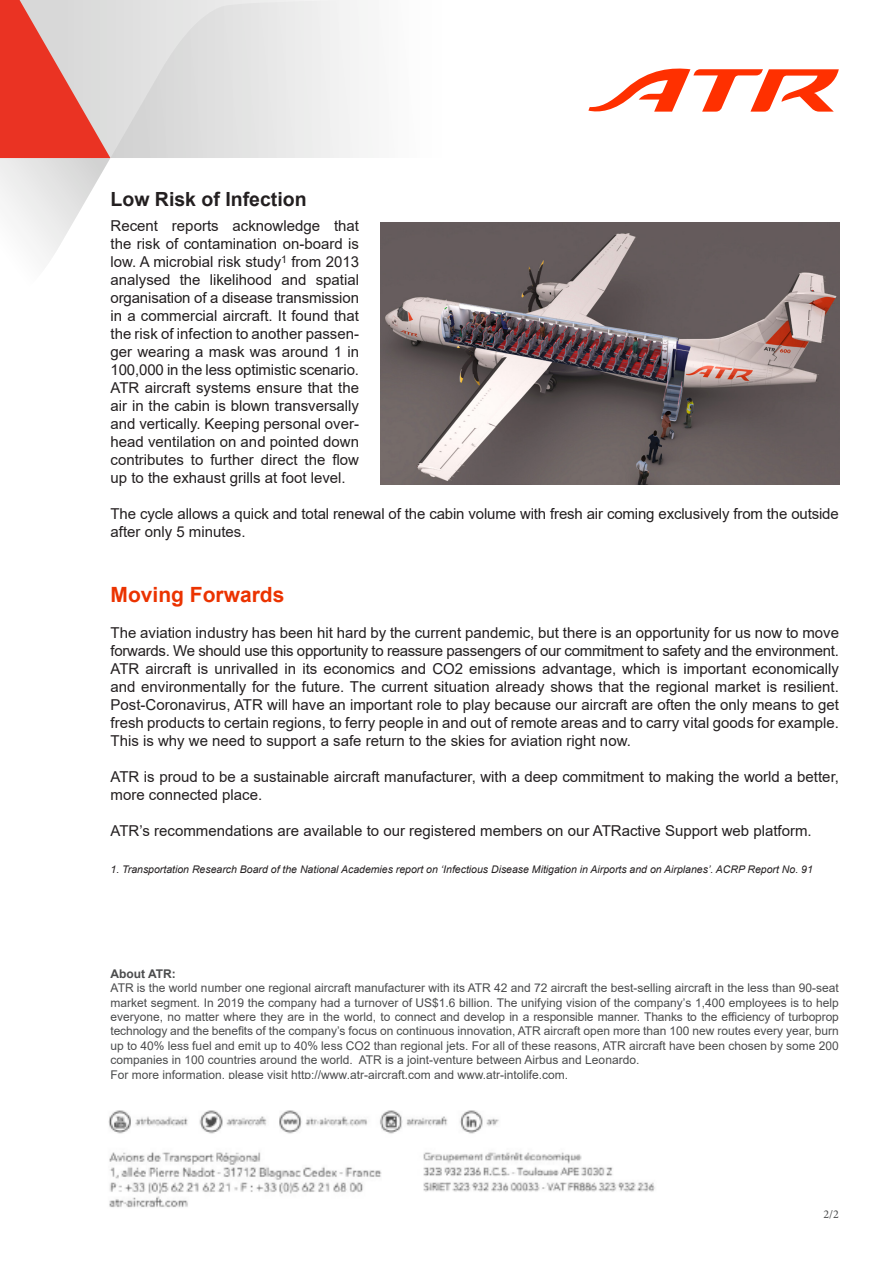
<style>
.page{position:relative;width:893px;height:1263px;background:#fff}
.page>*{position:absolute;margin:0;border:0;box-sizing:border-box;transform-origin:0 0}
.t1{font:700 21px "Arial";color:#eb3300}
.t2{font:700 19.5px "Arial";color:#231f20}
.t3{font:15px/18px "Arial";color:#231f20;text-align:justify}
.t4{font:12px/14.4px "Arial";color:#4b4c4d;text-align:justify}
.t5{font:700 12px "Arial";color:#4b4c4d}
.t6{font:12px "Minion Pro";color:#4b4c4d}
.t7{font:italic 10.5px "Arial";color:#231f20}
</style>
<div class="page">
<svg style="left:588px;top:69px;width:251px;height:43px"></svg>
<svg style="left:0;top:0;width:110px;height:260px"></svg>
<svg style="left:110px;top:0;width:249px;height:158px;background:#e4e4e4"></svg>
<img style="left:108px;top:1110px;width:547px;height:98px">
<img style="left:380px;top:222px;width:460px;height:262px">
<p class="t2" style="left:111px;top:185px;width:198px">Low Risk of Infection</p>
<p class="t3" style="left:111px;top:217px;width:250px">Recent reports acknowledge that the risk of contamination on-board is low. A microbial risk study<sup>1</sup> from 2013 analysed the likelihood and spatial organisation of a disease transmission in a commercial aircraft. It found that the risk of infection to another passen&shy;ger wearing a mask was around 1 in 100,000 in the less optimistic scenario.<br>ATR aircraft systems ensure that the air in the cabin is blown transversally and vertically. Keeping personal over&shy;head ventilation on and pointed down contributes to further direct the flow up to the exhaust grills at foot level.</p>
<p class="t3" style="left:111px;top:505px;width:730px">The cycle allows a quick and total renewal of the cabin volume with fresh air coming exclusively from the outside after only 5 minutes.</p>
<p class="t1" style="left:111px;top:579px;width:175px">Moving Forwards</p>
<p class="t3" style="left:111px;top:623px;width:730px">The aviation industry has been hit hard by the current pandemic, but there is an opportunity for us now to move forwards. We should use this opportunity to reassure passengers of our commitment to safety and the environment.<br>ATR aircraft is unrivalled in its economics and CO2 emissions advantage, which is important economically and environmentally for the future. The current situation already shows that the regional market is resilient.<br>Post-Coronavirus, ATR will have an important role to play because our aircraft are often the only means to get fresh products to certain regions, to ferry people in and out of remote areas and to carry vital goods for example.<br>This is why we need to support a safe return to the skies for aviation right now.</p>
<p class="t3" style="left:111px;top:767px;width:730px">ATR is proud to be a sustainable aircraft manufacturer, with a deep commitment to making the world a better, more connected place.</p>
<p class="t3" style="left:111px;top:821px;width:703px">ATR’s recommendations are available to our registered members on our ATRactive Support web platform.</p>
<p class="t7" style="left:111px;top:863px;width:704px">1. Transportation Research Board of the National Academies report on ‘Infectious Disease Mitigation in Airports and on Airplanes’. ACRP Report No. 91</p>
<p class="t5" style="left:111px;top:965px;width:67px">About ATR:</p>
<p class="t4" style="left:111px;top:981px;width:730px">ATR is the world number one regional aircraft manufacturer with its ATR 42 and 72 aircraft the best-selling aircraft in the less than 90-seat market segment. In 2019 the company had a turnover of US$1.6 billion. The unifying vision of the company’s 1,400 employees is to help everyone, no matter where they are in the world, to connect and develop in a responsible manner. Thanks to the efficiency of turboprop technology and the benefits of the company’s focus on continuous innovation, ATR aircraft open more than 100 new routes every year, burn up to 40% less fuel and emit up to 40% less CO2 than regional jets. For all of these reasons, ATR aircraft have been chosen by some 200 companies in 100 countries around the world. ATR is a joint-venture between Airbus and Leonardo.</p>
<p class="t4" style="left:111px;top:1067px;width:459px">For more information, please visit http://www.atr-aircraft.com and www.atr-intolife.com.</p>
<p class="t6" style="left:823px;top:1206px;width:17px">2/2</p>
</div>
